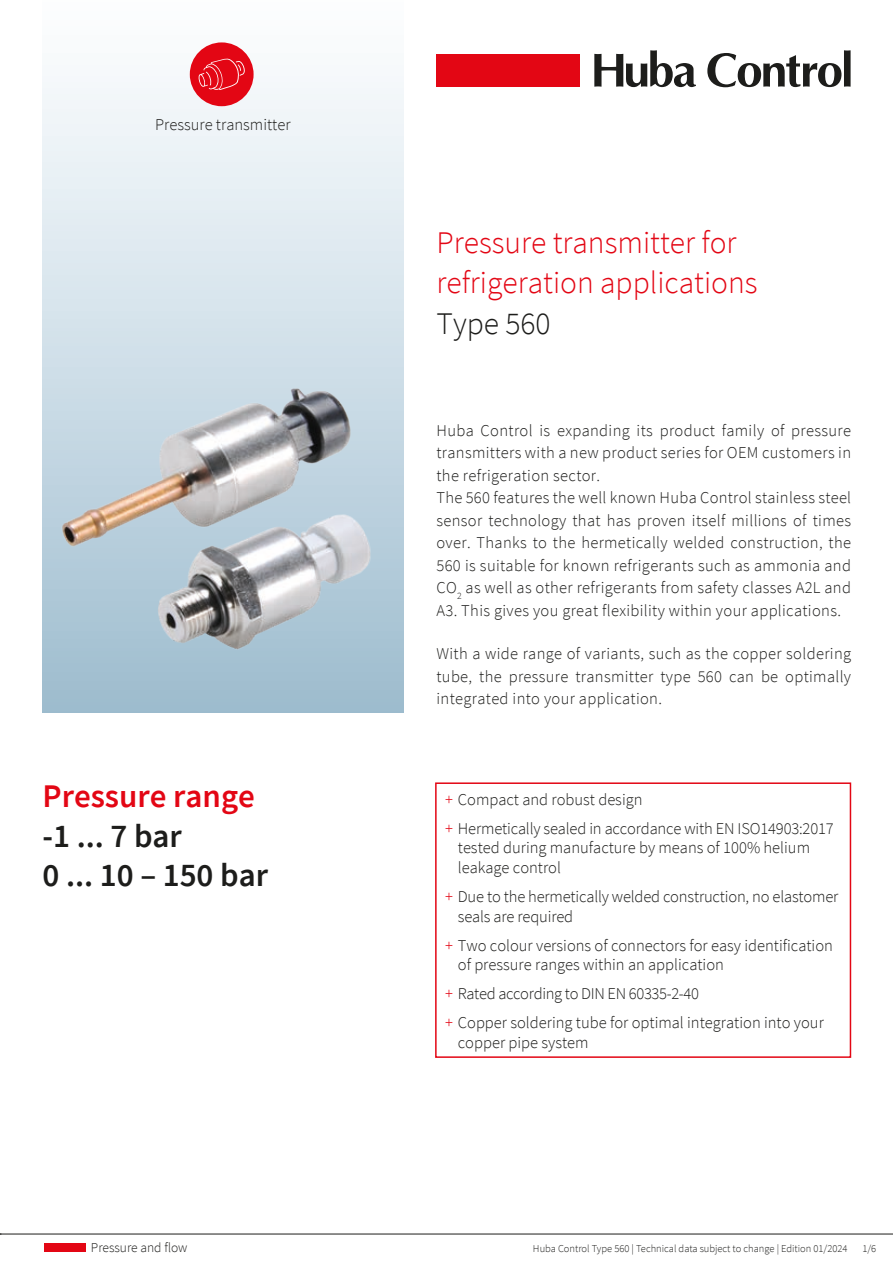
<style>
.page{position:relative;width:893px;height:1263px;background:#fff}
.page>*{position:absolute;margin:0;border:0;box-sizing:border-box;transform-origin:0 0}
.Titel_DB-Bez{font:600 33px "Source Sans Pro";color:#1d1d1b}
.Titel_DB-Bez-2{font:600 33px "Source Sans Pro";color:#e30614}
.t1{font:300 31.5px/40.5px "Source Sans Pro";color:#e30614}
.t2{font:300 31.5px "Source Sans Pro";color:#1d1d1b}
.Mager_9_Pt{font:300 16.5px/22.5px "Source Sans Pro";color:#1d1d1b;text-align:justify}
.Mager_9_Pt-2{font:300 16.5px "Source Sans Pro";letter-spacing:-.02em;color:#1d1d1b}
.t3{font:300 13.5px "Source Sans Pro";color:#1d1d1b}
.t4{font:300 10.5px "Source Sans Pro";color:#1d1d1b}
.s1{color:#e30614}
</style>
<div class="page">
<hr style="left:0;top:1234px;width:893px;height:1px;background:#1d1d1b">
<div style="left:44px;top:1243px;width:41px;height:9px;background:#e30614"></div>
<div style="left:43px;top:0;width:360px;height:713px;background:#f2f7f9"></div>
<img style="left:43px;top:190px;width:360px;height:522px">
<svg style="left:435px;top:782px;width:417px;height:276px"></svg>
<div style="left:436px;top:54px;width:144px;height:33px;background:#e30614"></div>
<svg style="left:594px;top:50px;width:102px;height:37px"></svg>
<svg style="left:707px;top:50px;width:144px;height:37px"></svg>
<div style="left:190px;top:42px;width:64px;height:64px;background:#e30614;border-radius:50%"></div>
<svg style="left:199px;top:58px;width:46px;height:32px"></svg>
<p class="Mager_9_Pt" style="left:155px;top:114px;width:137px">Pressure transmitter</p>
<p class="Titel_DB-Bez-2" style="left:43px;top:774px;width:214px">Pressure range</p>
<p class="Titel_DB-Bez" style="left:43px;top:814px;width:141px">-1 ... 7 bar</p>
<p class="Titel_DB-Bez" style="left:43px;top:854px;width:227px">0 ... 10 – 150 bar</p>
<p class="t1" style="left:436px;top:222px;width:323px">Pressure transmitter for refrigeration applications</p>
<p class="t2" style="left:436px;top:304px;width:116px">Type 560</p>
<p class="Mager_9_Pt" style="left:436px;top:419px;width:416px">Huba Control is expanding its product family of pressure transmitters with a new product series for OEM customers in the refrigeration sector.</p>
<p class="Mager_9_Pt" style="left:436px;top:487px;width:416px">The 560 features the well known Huba Control stainless steel sensor technology that has proven itself millions of times over. Thanks to the hermetically welded construction, the 560 is suitable for known refrigerants such as ammonia and CO<sub>2</sub> as well as other refrigerants from safety classes A2L and A3. This gives you great flexibility within your applications.</p>
<p class="Mager_9_Pt" style="left:436px;top:643px;width:416px">With a wide range of variants, such as the copper soldering tube, the pressure transmitter type 560 can be optimally integrated into your application.</p>
<p class="Mager_9_Pt" style="left:445px;top:788px;width:199px"><span class="s1">+</span> Compact and robust design</p>
<p class="Mager_9_Pt" style="left:458px;top:818px;width:377px;line-height:19.8px;text-align:left;text-indent:-13px"><span class="s1">+</span> Hermetically sealed in accordance with EN ISO14903:2017 tested during manufacture by means of 100% helium leakage control</p>
<p class="Mager_9_Pt" style="left:458px;top:887px;width:382px;line-height:19.8px;text-indent:-13px"><span class="s1">+</span> Due to the hermetically welded construction, no elastomer seals are required</p>
<p class="Mager_9_Pt" style="left:458px;top:935px;width:377px;line-height:19.8px;text-indent:-13px"><span class="s1">+</span> Two colour versions of connectors for easy identification of pressure ranges within an application</p>
<p class="Mager_9_Pt-2" style="left:445px;top:984px;width:255px"><span class="s1">+</span> Rated according to DIN EN 60335-2-40</p>
<p class="Mager_9_Pt" style="left:445px;top:1011px;width:380px"><span class="s1">+</span> Copper soldering tube for optimal integration into your</p>
<p class="Mager_9_Pt" style="left:458px;top:1031px;width:132px">copper pipe system</p>
<p class="t3" style="left:91px;top:1239px;width:98px">Pressure and flow</p>
<p class="t4" style="left:533px;top:1242px;width:316px">Huba Control Type 560 | Technical data subject to change | Edition 01/2024</p>
<p class="t4" style="left:862px;top:1242px;width:15px">1/6</p>
</div>
